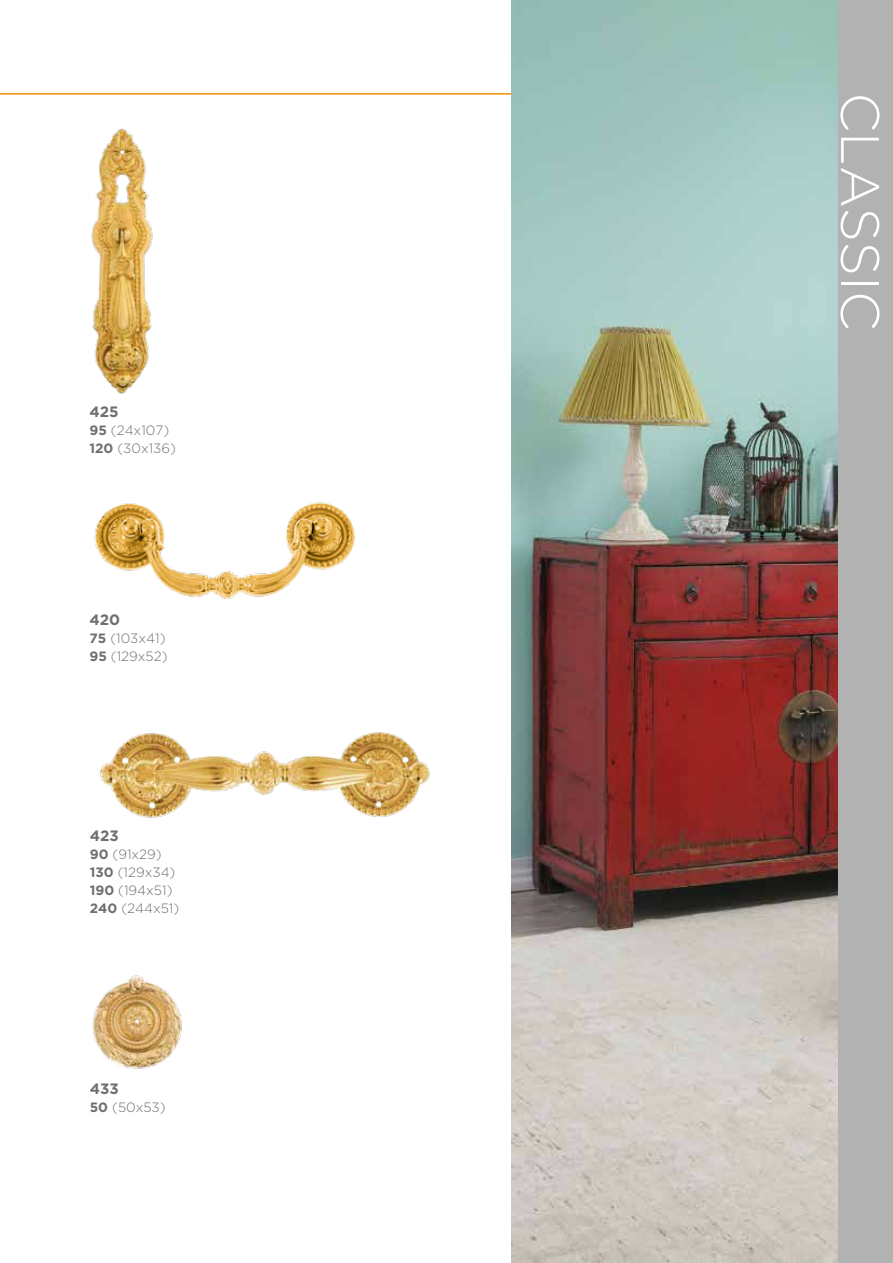
<style>
.page{position:relative;width:893px;height:1263px;background:#fff}
.page>*{position:absolute;margin:0;border:0;box-sizing:border-box;transform-origin:0 0}
.t1{font:300 54px "Gotham";color:#fff}
.t2{font:700 15px "Gotham";color:#706f6f}
.t3{font:300 13.5px/18px "Gotham";color:#706f6f}
.s1{font-weight:700}
</style>
<div class="page">
<hr style="left:0;top:93px;width:829px;height:2px;background:#f28e00">
<img style="left:512px;top:0;width:327px;height:1263px">
<img style="left:91px;top:128px;width:62px;height:266px">
<img style="left:94px;top:502px;width:262px;height:97px">
<img style="left:98px;top:732px;width:332px;height:86px">
<div style="left:839px;top:0;width:54px;height:1263px;background:#b3b2b2"></div>
<img style="left:92px;top:975px;width:90px;height:94px">
<p class="t2" style="left:89px;top:403px;width:31px">425</p>
<p class="t3" style="left:89px;top:421px;width:88px"><span class="s1">95</span> (24x107)<br><span class="s1">120</span> (30x136)</p>
<p class="t2" style="left:89px;top:611px;width:32px">420</p>
<p class="t3" style="left:89px;top:629px;width:80px"><span class="s1">75</span> (103x41)<br><span class="s1">95</span> (129x52)</p>
<p class="t2" style="left:90px;top:827px;width:30px">423</p>
<p class="t3" style="left:90px;top:845px;width:91px"><span class="s1">90</span> (91x29)<br><span class="s1">130</span> (129x34)<br><span class="s1">190</span> (194x51)<br><span class="s1">240</span> (244x51)</p>
<p class="t2" style="left:90px;top:1079px;width:30px">433</p>
<p class="t3" style="left:90px;top:1098px;width:77px"><span class="s1">50</span> (50x53)</p>
<h1 class="t1" style="left:890px;top:92px;width:240px;rotate:90deg">CLASSIC</h1>
</div>
